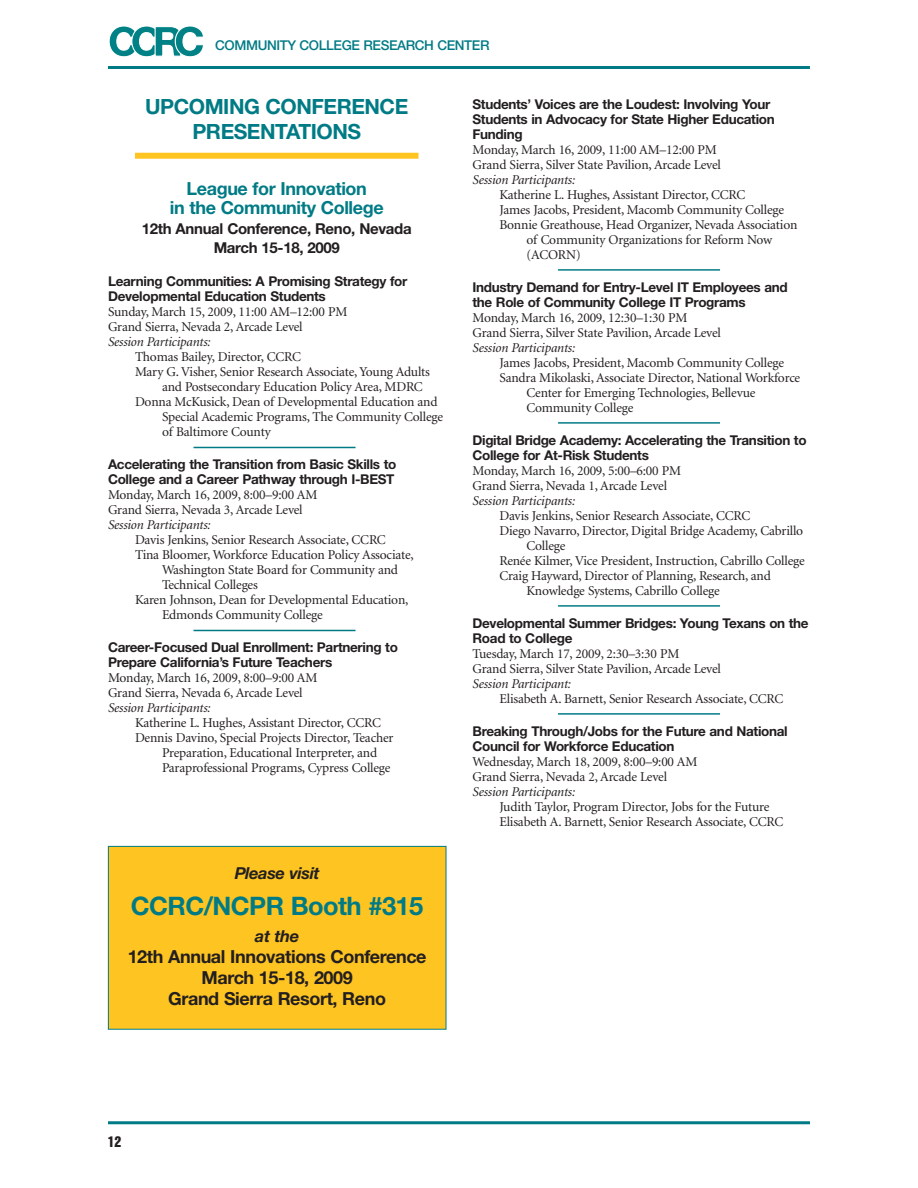
<style>
.page{position:relative;width:918px;height:1188px;background:#fff}
.page>*{position:absolute;margin:0;border:0;box-sizing:border-box;transform-origin:0 0}
.t1{font:700 25.5px "Helvetica Neue";letter-spacing:-.02em;color:#007b85}
.t2{font:700 21px/25.2px "Helvetica Neue";letter-spacing:-.02em;color:#007b85;text-align:center}
.t3{font:700 18px/21px "Helvetica Neue";letter-spacing:-.02em;color:#231f20;text-align:center}
.t4{font:700 18px/19.5px "Helvetica Neue";letter-spacing:-.02em;color:#007b85;text-align:center}
.t5{font:italic 700 16.5px "Helvetica Neue";letter-spacing:-.02em;color:#231f20}
.t6{font:700 15px/19.5px "Helvetica Neue";letter-spacing:-.02em;color:#231f20;text-align:center}
.t7{font:13.5px/15px "Minion";letter-spacing:-.015em;color:#231f20}
.t8{font:700 13.5px/15px "Helvetica Neue";letter-spacing:-.02em;color:#231f20}
.t9{font:italic 13.5px "Minion";letter-spacing:-.015em;color:#231f20}
.t10{font:500 13.5px "Helvetica Neue";letter-spacing:-.03em;color:#007b85}
.t11{font:13.5px "Helvetica Inserat";color:#231f20}
</style>
<div class="page">
<hr style="left:108px;top:66px;width:702px;height:3px;background:#007b85">
<hr style="left:108px;top:1121px;width:702px;height:3px;background:#007b85">
<svg style="left:109px;top:26px;width:95px;height:31px"></svg>
<div style="left:135px;top:153px;width:283px;height:6px;background:#fec422"></div>
<hr style="left:194px;top:447px;width:162px;height:1px;background:#007b85">
<hr style="left:194px;top:630px;width:162px;height:1px;background:#007b85">
<hr style="left:558px;top:269px;width:162px;height:2px;background:#007b85">
<hr style="left:558px;top:422px;width:162px;height:2px;background:#007b85">
<hr style="left:558px;top:605px;width:162px;height:2px;background:#007b85">
<hr style="left:558px;top:713px;width:162px;height:2px;background:#007b85">
<div style="left:108px;top:846px;width:338px;height:183px;background:#fec422"></div>
<div style="left:108px;top:846px;width:338px;height:184px;border:1px solid #007b85"></div>
<p class="t10" style="left:215px;top:40px;width:276px">COMMUNITY COLLEGE RESEARCH CENTER</p>
<h2 class="t2" style="left:145px;top:96px;width:265px">UPCOMING CONFERENCE<br>PRESENTATIONS</h2>
<h3 class="t4" style="left:170px;top:180px;width:215px">League for Innovation<br>in the Community College</h3>
<p class="t6" style="left:142px;top:220px;width:271px">12th Annual Conference, Reno, Nevada<br>March 15-18, 2009</p>
<p class="t8" style="left:108px;top:275px;width:301px">Learning Communities: A Promising Strategy for<br>Developmental Education Students</p>
<p class="t7" style="left:108px;top:306px;width:241px">Sunday, March 15, 2009, 11:00 AM–12:00 PM<br>Grand Sierra, Nevada 2, Arcade Level</p>
<p class="t9" style="left:108px;top:337px;width:104px">Session Participants:</p>
<p class="t7" style="left:135px;top:351px;width:167px">Thomas Bailey, Director, CCRC</p>
<p class="t7" style="left:135px;top:366px;width:296px">Mary G. Visher, Senior Research Associate, Young Adults</p>
<p class="t7" style="left:162px;top:381px;width:262px">and Postsecondary Education Policy Area, MDRC</p>
<p class="t7" style="left:135px;top:396px;width:304px">Donna McKusick, Dean of Developmental Education and</p>
<p class="t7" style="left:162px;top:411px;width:283px">Special Academic Programs, The Community College</p>
<p class="t7" style="left:162px;top:426px;width:110px">of Baltimore County</p>
<p class="t8" style="left:108px;top:458px;width:290px">Accelerating the Transition from Basic Skills to<br>College and a Career Pathway through I-BEST</p>
<p class="t7" style="left:108px;top:489px;width:211px">Monday, March 16, 2009, 8:00–9:00 AM<br>Grand Sierra, Nevada 3, Arcade Level</p>
<p class="t9" style="left:108px;top:520px;width:104px">Session Participants:</p>
<p class="t7" style="left:135px;top:534px;width:252px">Davis Jenkins, Senior Research Associate, CCRC</p>
<p class="t7" style="left:135px;top:549px;width:280px">Tina Bloomer, Workforce Education Policy Associate,</p>
<p class="t7" style="left:162px;top:564px;width:238px">Washington State Board for Community and</p>
<p class="t7" style="left:162px;top:579px;width:97px">Technical Colleges</p>
<p class="t7" style="left:135px;top:594px;width:275px">Karen Johnson, Dean for Developmental Education,</p>
<p class="t7" style="left:162px;top:609px;width:162px">Edmonds Community College</p>
<p class="t8" style="left:108px;top:641px;width:291px">Career-Focused Dual Enrollment: Partnering to<br>Prepare California’s Future Teachers</p>
<p class="t7" style="left:108px;top:672px;width:211px">Monday, March 16, 2009, 8:00–9:00 AM<br>Grand Sierra, Nevada 6, Arcade Level</p>
<p class="t9" style="left:108px;top:703px;width:104px">Session Participants:</p>
<p class="t7" style="left:135px;top:717px;width:247px">Katherine L. Hughes, Assistant Director, CCRC</p>
<p class="t7" style="left:135px;top:732px;width:260px">Dennis Davino, Special Projects Director, Teacher</p>
<p class="t7" style="left:162px;top:747px;width:217px">Preparation, Educational Interpreter, and</p>
<p class="t7" style="left:162px;top:762px;width:230px">Paraprofessional Programs, Cypress College</p>
<p class="t5" style="left:235px;top:867px;width:87px">Please visit</p>
<h1 class="t1" style="left:131px;top:897px;width:294px">CCRC/NCPR Booth #315</h1>
<p class="t5" style="left:255px;top:930px;width:46px">at the</p>
<h3 class="t3" style="left:128px;top:948px;width:300px">12th Annual Innovations Conference<br>March 15-18, 2009<br>Grand Sierra Resort, Reno</h3>
<p class="t8" style="left:472px;top:98px;width:304px">Students’ Voices are the Loudest: Involving Your<br>Students in Advocacy for State Higher Education<br>Funding</p>
<p class="t7" style="left:472px;top:143px;width:250px">Monday, March 16, 2009, 11:00 AM–12:00 PM<br>Grand Sierra, Silver State Pavilion, Arcade Level</p>
<p class="t9" style="left:472px;top:174px;width:104px">Session Participants:</p>
<p class="t7" style="left:500px;top:188px;width:247px">Katherine L. Hughes, Assistant Director, CCRC</p>
<p class="t7" style="left:500px;top:203px;width:286px">James Jacobs, President, Macomb Community College</p>
<p class="t7" style="left:500px;top:218px;width:299px">Bonnie Greathouse, Head Organizer, Nevada Association</p>
<p class="t7" style="left:526px;top:233px;width:247px">of Community Organizations for Reform Now</p>
<p class="t7" style="left:526px;top:248px;width:56px">(ACORN)</p>
<p class="t8" style="left:472px;top:281px;width:317px">Industry Demand for Entry-Level IT Employees and the Role of Community College IT Programs</p>
<p class="t7" style="left:472px;top:311px;width:250px">Monday, March 16, 2009, 12:30–1:30 PM<br>Grand Sierra, Silver State Pavilion, Arcade Level</p>
<p class="t9" style="left:472px;top:342px;width:104px">Session Participants:</p>
<p class="t7" style="left:500px;top:356px;width:286px">James Jacobs, President, Macomb Community College</p>
<p class="t7" style="left:500px;top:371px;width:302px">Sandra Mikolaski, Associate Director, National Workforce</p>
<p class="t7" style="left:526px;top:386px;width:231px">Center for Emerging Technologies, Bellevue</p>
<p class="t7" style="left:526px;top:401px;width:108px">Community College</p>
<p class="t8" style="left:472px;top:434px;width:336px">Digital Bridge Academy: Accelerating the Transition to<br>College for At-Risk Students</p>
<p class="t7" style="left:472px;top:464px;width:210px">Monday, March 16, 2009, 5:00–6:00 PM<br>Grand Sierra, Nevada 1, Arcade Level</p>
<p class="t9" style="left:472px;top:495px;width:104px">Session Participants:</p>
<p class="t7" style="left:500px;top:509px;width:252px">Davis Jenkins, Senior Research Associate, CCRC</p>
<p class="t7" style="left:500px;top:524px;width:305px">Diego Navarro, Director, Digital Bridge Academy, Cabrillo</p>
<p class="t7" style="left:526px;top:539px;width:40px">College</p>
<p class="t7" style="left:500px;top:554px;width:307px">Renée Kilmer, Vice President, Instruction, Cabrillo College</p>
<p class="t7" style="left:500px;top:569px;width:273px">Craig Hayward, Director of Planning, Research, and</p>
<p class="t7" style="left:526px;top:584px;width:195px">Knowledge Systems, Cabrillo College</p>
<p class="t8" style="left:472px;top:617px;width:338px">Developmental Summer Bridges: Young Texans on the<br>Road to College</p>
<p class="t7" style="left:472px;top:647px;width:250px">Tuesday, March 17, 2009, 2:30–3:30 PM<br>Grand Sierra, Silver State Pavilion, Arcade Level</p>
<p class="t9" style="left:472px;top:678px;width:100px">Session Participant:</p>
<p class="t7" style="left:500px;top:692px;width:285px">Elisabeth A. Barnett, Senior Research Associate, CCRC</p>
<p class="t8" style="left:472px;top:725px;width:317px">Breaking Through/Jobs for the Future and National<br>Council for Workforce Education</p>
<p class="t7" style="left:472px;top:755px;width:226px">Wednesday, March 18, 2009, 8:00–9:00 AM<br>Grand Sierra, Nevada 2, Arcade Level</p>
<p class="t9" style="left:472px;top:786px;width:104px">Session Participants:</p>
<p class="t7" style="left:500px;top:800px;width:285px">Judith Taylor, Program Director, Jobs for the Future<br>Elisabeth A. Barnett, Senior Research Associate, CCRC</p>
<p class="t11" style="left:108px;top:1136px;width:15px">12</p>
</div>
